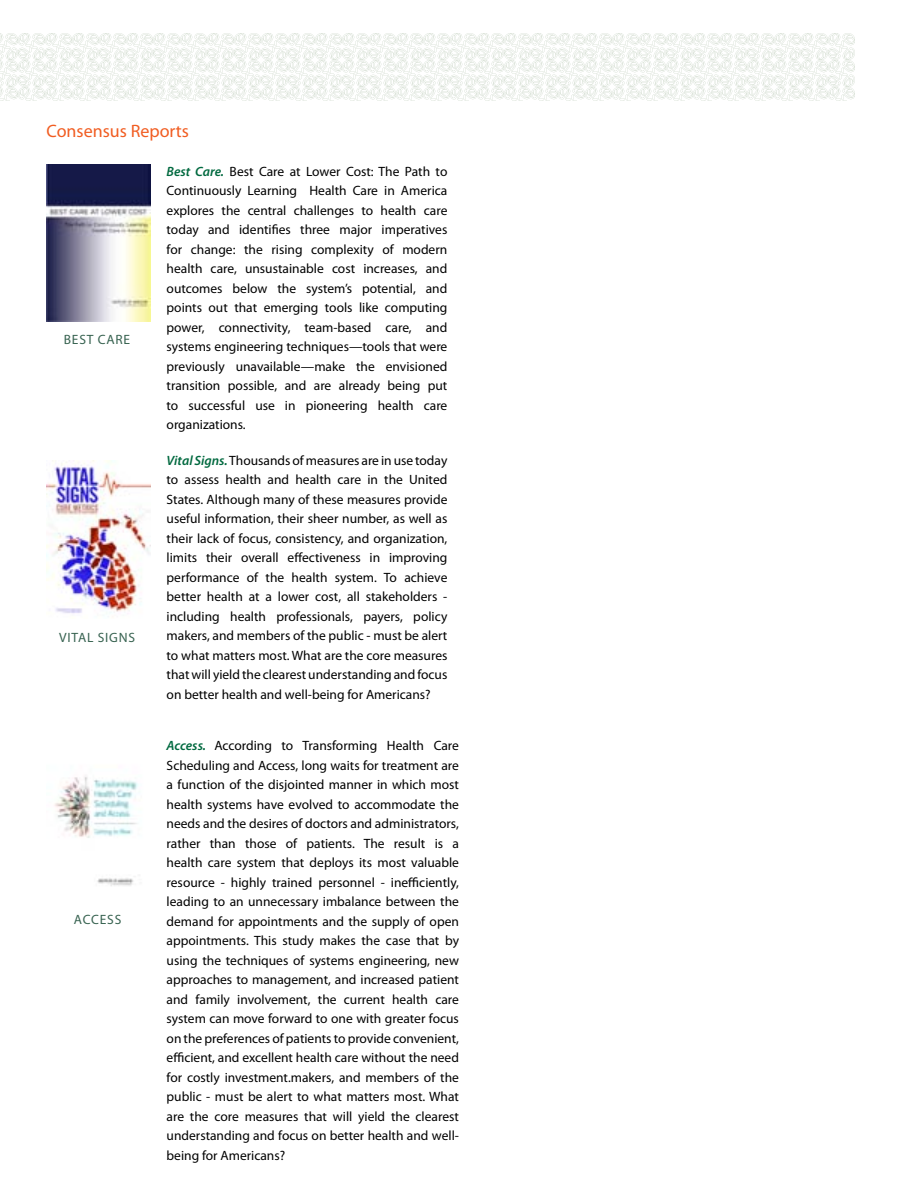
<style>
.page{position:relative;width:918px;height:1188px;background:#fff}
.page>*{position:absolute;margin:0;border:0;box-sizing:border-box;transform-origin:0 0}
.t1{font:18px "Myriad Pro";color:#f15d22}
.t2{font:13.5px/19.5px "Myriad Pro";color:#000;text-align:justify}
.t3{font:13.5px "Myriad Pro";letter-spacing:.06em;color:#386351}
.s1{font-weight:600;font-style:italic;color:#00693f}
</style>
<div class="page">
<svg style="left:0;top:33px;width:855px;height:67px;fill:#f2f4f1"></svg>
<img style="left:46px;top:461px;width:104px;height:153px">
<img style="left:54px;top:776px;width:85px;height:110px">
<img style="left:47px;top:164px;width:103px;height:158px">
<h1 class="t1" style="left:46px;top:120px;width:144px">Consensus Reports</h1>
<p class="t3" style="left:64px;top:331px;width:9px">Best</p>
<p class="t3" style="left:98px;top:331px;width:18px">Care</p>
<p class="t3" style="left:59px;top:629px;width:77px">VITAL SIGNS</p>
<p class="t3" style="left:74px;top:911px;width:26px">ACcess</p>
<p class="t2" style="left:167px;top:161px;width:282px"><span class="s1">Best Care.</span> Best Care at Lower Cost: The Path to Continuously Learning Health Care in America explores the central challenges to health care today and identifies three major imperatives for change: the rising complexity of modern health care, unsustainable cost increases, and outcomes below the system’s potential, and points out that emerging tools like computing power, connectivity, team-based care, and systems engineering techniques—tools that were previously unavailable—make the envisioned transition possible, and are already being put to successful use in pioneering health care organizations.</p>
<p class="t2" style="left:167px;top:450px;width:282px"><span class="s1">Vital Signs.</span> Thousands of measures are in use today to assess health and health care in the United States. Although many of these measures provide useful information, their sheer number, as well as their lack of focus, consistency, and organization, limits their overall effectiveness in improving performance of the health system. To achieve better health at a lower cost, all stakeholders - including health professionals, payers, policy makers, and members of the public - must be alert to what matters most. What are the core measures that will yield the clearest understanding and focus on better health and well-being for Americans?</p>
<p class="t2" style="left:167px;top:736px;width:294px"><span class="s1">Access.</span> According to Transforming Health Care Scheduling and Access, long waits for treatment are a function of the disjointed manner in which most health systems have evolved to accommodate the needs and the desires of doctors and administrators, rather than those of patients. The result is a health care system that deploys its most valuable resource - highly trained personnel - inefficiently, leading to an unnecessary imbalance between the demand for appointments and the supply of open appointments. This study makes the case that by using the techniques of systems engineering, new approaches to management, and increased patient and family involvement, the current health care system can move forward to one with greater focus on the preferences of patients to provide convenient, efficient, and excellent health care without the need for costly investment.makers, and members of the public - must be alert to what matters most. What are the core measures that will yield the clearest understanding and focus on better health and well&shy;being for Americans?</p>
</div>
